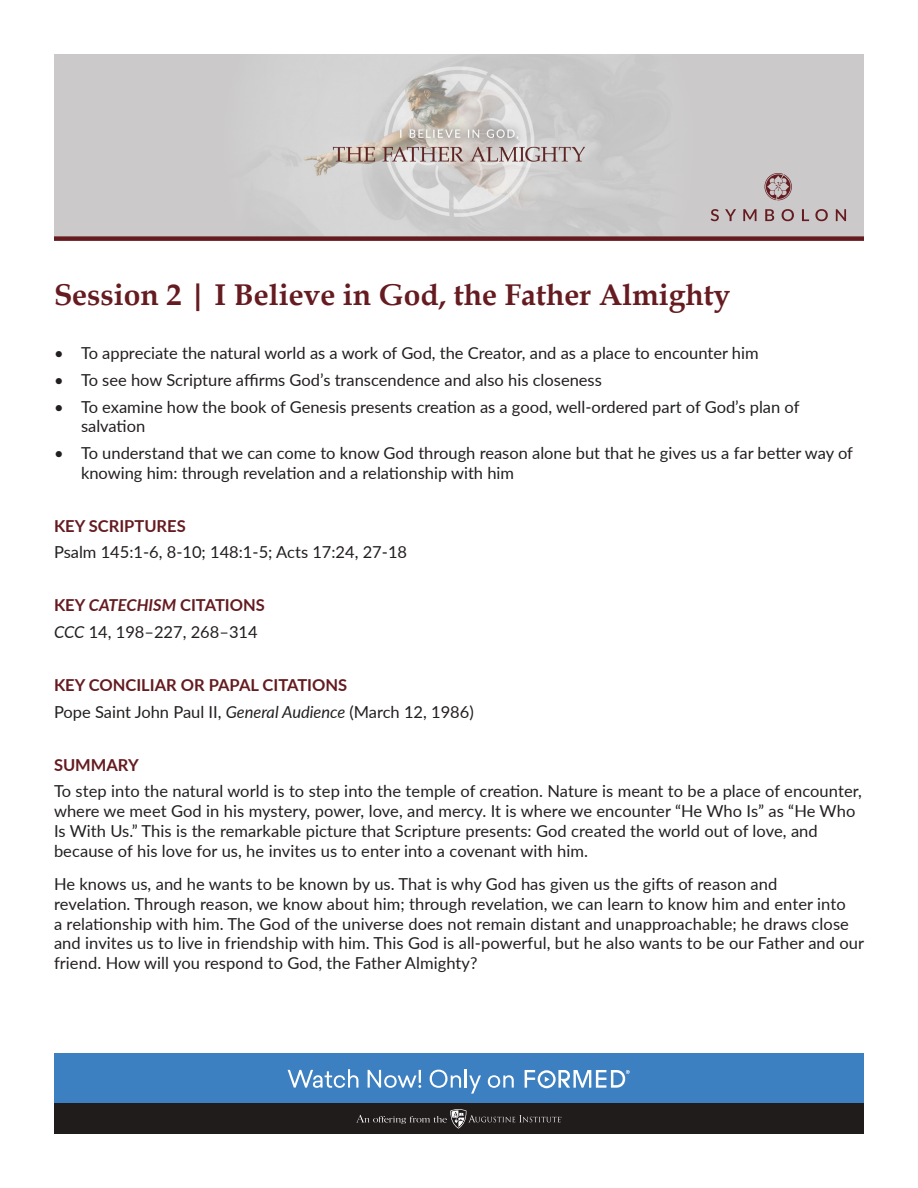
<style>
.page{position:relative;width:918px;height:1188px;background:#fff}
.page>*{position:absolute;margin:0;border:0;box-sizing:border-box;transform-origin:0 0}
.t1{font:700 30px "Book Antiqua";color:#651b20}
.t2{font:16.5px/19.8px "Lato";color:#231f20}
.t3{font:700 16.5px "Lato";color:#651b20}
.s1{font-style:italic}
</style>
<div class="page">
<div style="left:54px;top:1054px;width:810px;height:50px;background:#3d80c2"></div>
<svg style="left:525px;top:1070px;width:105px;height:18px"></svg>
<svg style="left:288px;top:1069px;width:70px;height:19px"></svg>
<svg style="left:368px;top:1070px;width:53px;height:18px"></svg>
<svg style="left:430px;top:1069px;width:51px;height:25px"></svg>
<svg style="left:488px;top:1075px;width:26px;height:13px"></svg>
<div style="left:54px;top:1104px;width:810px;height:30px;background:#211c1c"></div>
<svg style="left:356px;top:1109px;width:206px;height:20px"></svg>
<div style="left:54px;top:54px;width:810px;height:182px;background:#cbc9c9"></div>
<img style="left:285px;top:54px;width:303px;height:182px">
<div style="left:54px;top:236px;width:810px;height:5px;background:#651b20"></div>
<svg style="left:711px;top:209px;width:8px;height:12px"></svg>
<svg style="left:725px;top:209px;width:11px;height:12px"></svg>
<svg style="left:743px;top:209px;width:13px;height:12px"></svg>
<svg style="left:765px;top:209px;width:9px;height:12px"></svg>
<svg style="left:782px;top:209px;width:12px;height:12px"></svg>
<svg style="left:802px;top:209px;width:7px;height:12px"></svg>
<svg style="left:815px;top:209px;width:13px;height:12px"></svg>
<svg style="left:836px;top:209px;width:10px;height:12px"></svg>
<svg style="left:765px;top:173px;width:27px;height:27px"></svg>
<p class="t1" style="left:54px;top:277px;width:678px">Session 2 | I Believe in God, the Father Almighty</p>
<p class="t2" style="left:54px;top:343px;width:706px">• To appreciate the natural world as a work of God, the Creator, and as a place to encounter him</p>
<p class="t2" style="left:54px;top:369px;width:549px">• To see how Scripture affirms God’s transcendence and also his closeness</p>
<p class="t2" style="left:81px;top:396px;width:720px;text-indent:-27px">• To examine how the book of Genesis presents creation as a good, well-ordered part of God’s plan of salvation</p>
<p class="t2" style="left:81px;top:442px;width:774px;text-indent:-27px">• To understand that we can come to know God through reason alone but that he gives us a far better way of knowing him: through revelation and a relationship with him</p>
<p class="t3" style="left:54px;top:514px;width:133px">KEY SCRIPTURES</p>
<p class="t2" style="left:54px;top:542px;width:355px">Psalm 145:1-6, 8-10; 148:1-5; Acts 17:24, 27-18</p>
<p class="t3" style="left:54px;top:593px;width:212px">KEY <span class="s1">CATECHISM</span> CITATIONS</p>
<p class="t2" style="left:54px;top:621px;width:205px"><span class="s1">CCC</span> 14, 198–227, 268–314</p>
<p class="t3" style="left:54px;top:673px;width:295px">KEY CONCILIAR OR PAPAL CITATIONS</p>
<p class="t2" style="left:54px;top:701px;width:421px">Pope Saint John Paul II, <span class="s1">General Audience</span> (March 12, 1986)</p>
<p class="t3" style="left:54px;top:753px;width:86px">SUMMARY</p>
<p class="t2" style="left:54px;top:781px;width:809px">To step into the natural world is to step into the temple of creation. Nature is meant to be a place of encounter, where we meet God in his mystery, power, love, and mercy. It is where we encounter “He Who Is” as “He Who Is With Us.” This is the remarkable picture that Scripture presents: God created the world out of love, and because of his love for us, he invites us to enter into a covenant with him.</p>
<p class="t2" style="left:54px;top:873px;width:812px">He knows us, and he wants to be known by us. That is why God has given us the gifts of reason and<br>revelation. Through reason, we know about him; through revelation, we can learn to know him and enter into<br>a relationship with him. The God of the universe does not remain distant and unapproachable; he draws close and invites us to live in friendship with him. This God is all-powerful, but he also wants to be our Father and our friend. How will you respond to God, the Father Almighty?</p>
</div>
